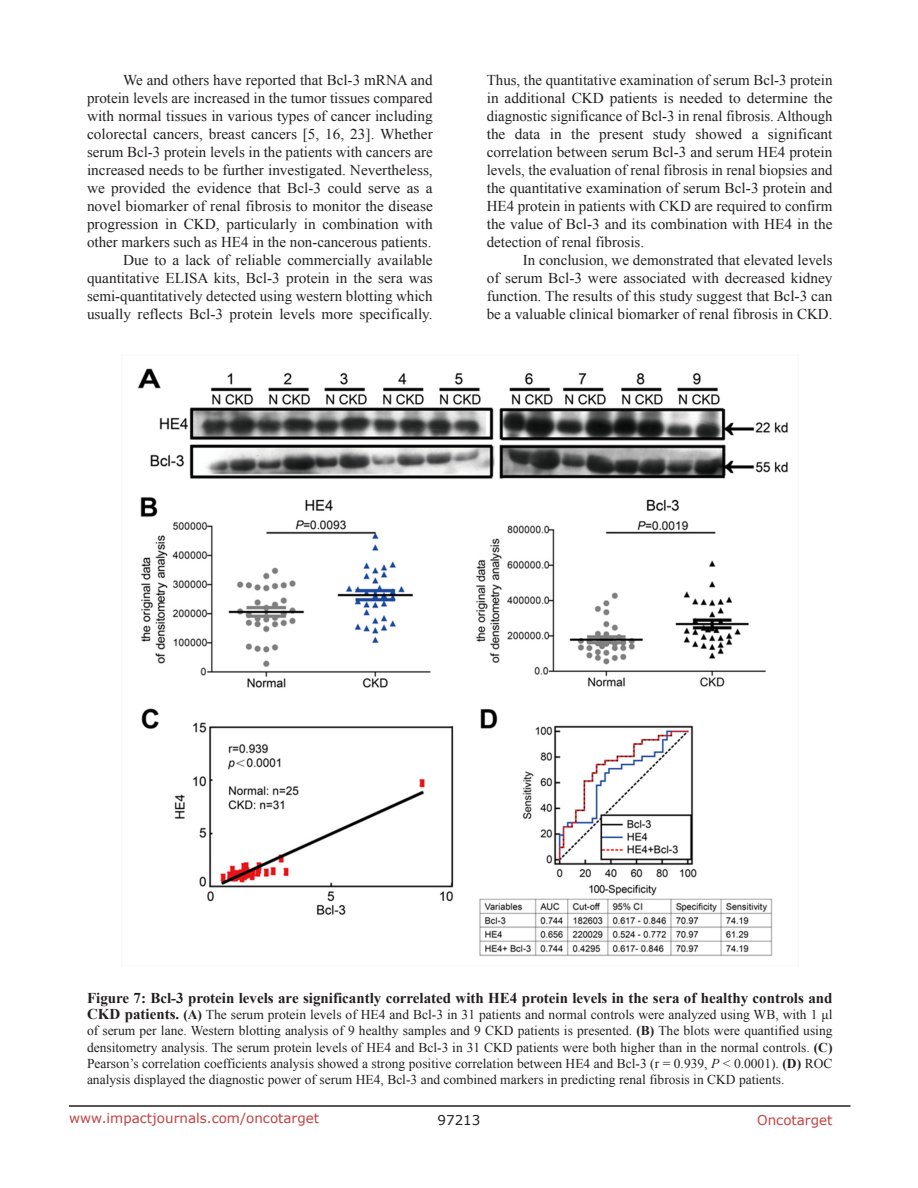
<style>
.page{position:relative;width:918px;height:1188px;background:#fff}
.page>*{position:absolute;margin:0;border:0;box-sizing:border-box;transform-origin:0 0}
.BodyText{font:15px/18px "Times New Roman";color:#231f20;text-align:justify}
.figuretext{font:700 15px "Times New Roman";color:#231f20}
.figuretext-2{font:13.5px/16.2px "Times New Roman";color:#231f20;text-align:justify}
.t1{font:13.5px "Verdana";color:#c24141}
.t2{font:13.5px "Verdana";color:#231f20}
.s1{font-weight:700;font-size:15px}
.s2{font-weight:700}
.s3{font-style:italic}
</style>
<div class="page">
<hr style="left:69px;top:1105px;width:781px;height:2px;background:#231f20">
<img style="left:121px;top:368px;width:667px;height:598px">
<p class="BodyText" style="left:87px;top:71px;width:347px;text-indent:36px">We and others have reported that Bcl-3 mRNA and protein levels are increased in the tumor tissues compared with normal tissues in various types of cancer including colorectal cancers, breast cancers [5, 16, 23]. Whether serum Bcl-3 protein levels in the patients with cancers are increased needs to be further investigated. Nevertheless, we provided the evidence that Bcl-3 could serve as a novel biomarker of renal fibrosis to monitor the disease progression in CKD, particularly in combination with other markers such as HE4 in the non-cancerous patients.</p>
<p class="BodyText" style="left:87px;top:251px;width:347px;text-indent:36px">Due to a lack of reliable commercially available quantitative ELISA kits, Bcl-3 protein in the sera was semi-quantitatively detected using western blotting which usually reflects Bcl-3 protein levels more specifically.</p>
<p class="BodyText" style="left:487px;top:71px;width:347px">Thus, the quantitative examination of serum Bcl-3 protein in additional CKD patients is needed to determine the diagnostic significance of Bcl-3 in renal fibrosis. Although the data in the present study showed a significant correlation between serum Bcl-3 and serum HE4 protein levels, the evaluation of renal fibrosis in renal biopsies and the quantitative examination of serum Bcl-3 protein and HE4 protein in patients with CKD are required to confirm the value of Bcl-3 and its combination with HE4 in the detection of renal fibrosis.</p>
<p class="BodyText" style="left:487px;top:251px;width:347px;text-indent:36px">In conclusion, we demonstrated that elevated levels of serum Bcl-3 were associated with decreased kidney function. The results of this study suggest that Bcl-3 can be a valuable clinical biomarker of renal fibrosis in CKD.</p>
<p class="figuretext" style="left:87px;top:988px;width:747px">Figure 7: Bcl-3 protein levels are significantly correlated with HE4 protein levels in the sera of healthy controls and</p>
<p class="figuretext-2" style="left:87px;top:1006px;width:747px"><span class="s1">CKD patients.</span> <span class="s2">(A)</span> The serum protein levels of HE4 and Bcl-3 in 31 patients and normal controls were analyzed using WB, with 1 μl of serum per lane. Western blotting analysis of 9 healthy samples and 9 CKD patients is presented. <span class="s2">(B)</span> The blots were quantified using densitometry analysis. The serum protein levels of HE4 and Bcl-3 in 31 CKD patients were both higher than in the normal controls. <span class="s2">(C)<br></span>Pearson’s correlation coefficients analysis showed a strong positive correlation between HE4 and Bcl-3 (r = 0.939, <span class="s3">P</span> &lt; 0.0001). <span class="s2">(D)</span> ROC analysis displayed the diagnostic power of serum HE4, Bcl-3 and combined markers in predicting renal fibrosis in CKD patients.</p>
<p class="t1" style="left:69px;top:1109px;width:252px">www.impactjournals.com/oncotarget</p>
<p class="t2" style="left:438px;top:1111px;width:44px">97213</p>
<p class="t1" style="left:757px;top:1111px;width:77px">Oncotarget</p>
</div>
